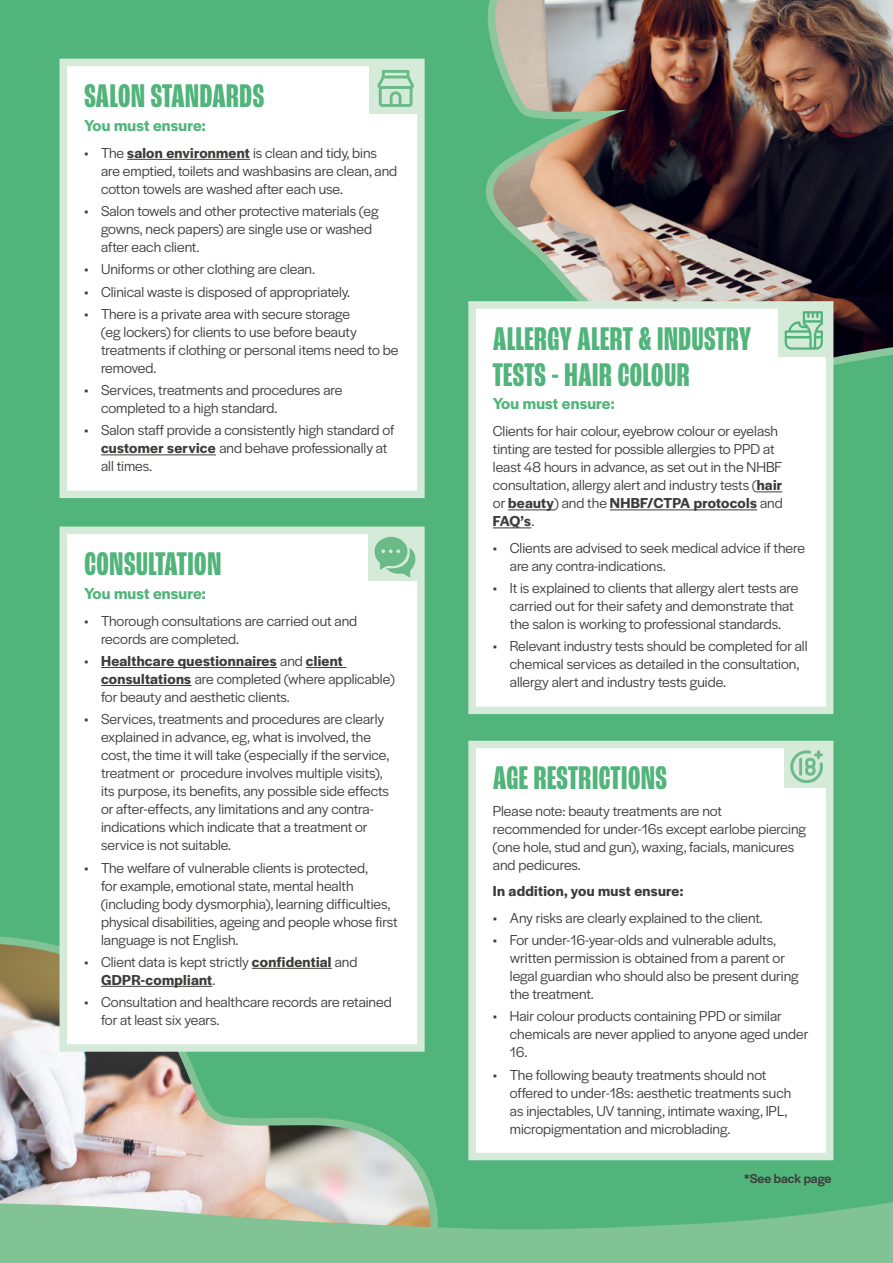
<style>
.page{position:relative;width:893px;height:1263px;background:#51b47a}
.page>*{position:absolute;margin:0;border:0;box-sizing:border-box;transform-origin:0 0}
.t1{font:700 extra-condensed 34.5px/36px "Roc Grotesk";color:#51b47a;scale:1.15 1}
.t2{font:600 16.5px "Halyard Display";letter-spacing:.01em;color:#51b47a}
.t3{font:15px/18px "Halyard Display";color:#3c3c3b}
.t4{font:600 15px "Halyard Display";letter-spacing:.02em;color:#3c3c3b}
.t5{font:500 13.5px "Halyard Display";color:#3c3c3b}
.s1{font-weight:600}
</style>
<div class="page">
<div style="left:63px;top:62px;width:358px;height:432px;background:#fff"></div>
<hr style="left:127px;top:159px;width:123px;height:1px;background:#3c3c3b">
<hr style="left:101px;top:454px;width:115px;height:1px;background:#3c3c3b">
<div style="left:60px;top:59px;width:365px;height:439px;border:8px solid #d6eada"></div>
<img style="left:486px;top:0;width:407px;height:388px">
<img style="left:0;top:929px;width:435px;height:269px">
<div style="left:369px;top:62px;width:52px;height:51px;background:#d6eada"></div>
<svg style="left:377px;top:70px;width:37px;height:37px"></svg>
<div style="left:63px;top:530px;width:358px;height:518px;background:#fff"></div>
<hr style="left:101px;top:667px;width:176px;height:1px;background:#3c3c3b">
<hr style="left:306px;top:667px;width:40px;height:1px;background:#3c3c3b">
<hr style="left:101px;top:685px;width:90px;height:1px;background:#3c3c3b">
<hr style="left:252px;top:968px;width:80px;height:1px;background:#3c3c3b">
<hr style="left:101px;top:986px;width:111px;height:1px;background:#3c3c3b">
<div style="left:60px;top:527px;width:365px;height:525px;border:8px solid #d6eada"></div>
<div style="left:369px;top:530px;width:51px;height:51px;background:#d6eada"></div>
<svg style="left:374px;top:536px;width:42px;height:42px"></svg>
<div style="left:472px;top:305px;width:358px;height:405px;background:#fff"></div>
<svg style="left:757px;top:491px;width:25px;height:1px"></svg>
<hr style="left:508px;top:509px;width:46px;height:1px;background:#3c3c3b">
<hr style="left:610px;top:509px;width:147px;height:1px;background:#3c3c3b">
<hr style="left:493px;top:527px;width:38px;height:1px;background:#3c3c3b">
<div style="left:468px;top:301px;width:365px;height:413px;border:8px solid #d6eada"></div>
<div style="left:778px;top:305px;width:51px;height:51px;background:#d6eada"></div>
<div style="left:472px;top:744px;width:358px;height:412px;background:#fff"></div>
<div style="left:468px;top:741px;width:365px;height:419px;border:8px solid #d6eada"></div>
<div style="left:785px;top:745px;width:42px;height:42px;background:#d6eada"></div>
<svg style="left:790px;top:750px;width:33px;height:34px"></svg>
<svg style="left:785px;top:311px;width:38px;height:39px"></svg>
<svg style="left:0;top:1198px;width:893px;height:65px;fill:#81c395"></svg>
<h1 class="t1" style="left:84px;top:78px;width:159px">SALON STANDARDS</h1>
<p class="t2" style="left:84px;top:113px;width:123px">You must ensure:</p>
<p class="t3" style="left:101px;top:143px;width:298px;text-indent:-17px">• The <span class="s1">salon environment</span> is clean and tidy, bins are emptied, toilets and washbasins are clean, and cotton towels are washed after each use.</p>
<p class="t3" style="left:101px;top:201px;width:279px;text-indent:-17px">• Salon towels and other protective materials (eg gowns, neck papers) are single use or washed after each client.</p>
<p class="t3" style="left:84px;top:259px;width:233px">• Uniforms or other clothing are clean.</p>
<p class="t3" style="left:84px;top:282px;width:268px">• Clinical waste is disposed of appropriately.</p>
<p class="t3" style="left:101px;top:304px;width:299px;text-indent:-17px">• There is a private area with secure storage<br>(eg lockers) for clients to use before beauty treatments if clothing or personal items need to be removed.</p>
<p class="t3" style="left:101px;top:380px;width:243px;text-indent:-17px">• Services, treatments and procedures are completed to a high standard.</p>
<p class="t3" style="left:101px;top:420px;width:295px;text-indent:-17px">• Salon staff provide a consistently high standard of <span class="s1">customer service</span> and behave professionally at all times.</p>
<h1 class="t1" style="left:84px;top:546px;width:121px">CONSULTATION</h1>
<p class="t2" style="left:84px;top:581px;width:123px">You must ensure:</p>
<p class="t3" style="left:101px;top:611px;width:258px;text-indent:-17px">• Thorough consultations are carried out and records are completed.</p>
<p class="t3" style="left:101px;top:651px;width:295px;text-indent:-17px">• <span class="s1">Healthcare questionnaires</span> and <span class="s1">client consultations</span> are completed (where applicable) for beauty and aesthetic clients.</p>
<p class="t3" style="left:101px;top:709px;width:290px;text-indent:-17px">• Services, treatments and procedures are clearly explained in advance, eg, what is involved, the cost, the time it will take (especially if the service, treatment or procedure involves multiple visits), its purpose, its benefits, any possible side effects or after-effects, any limitations and any contra&shy;indications which indicate that a treatment or service is not suitable.</p>
<p class="t3" style="left:101px;top:858px;width:298px;text-indent:-17px">• The welfare of vulnerable clients is protected,<br>for example, emotional state, mental health (including body dysmorphia), learning difficulties, physical disabilities, ageing and people whose first language is not English.</p>
<p class="t3" style="left:101px;top:952px;width:258px;text-indent:-17px">• Client data is kept strictly <span class="s1">confidential</span> and<br><span class="s1">GDPR-compliant</span>.</p>
<p class="t3" style="left:101px;top:992px;width:292px;text-indent:-17px">• Consultation and healthcare records are retained for at least six years.</p>
<h1 class="t1" style="left:493px;top:321px;width:226px">ALLERGY ALERT &amp; INDUSTRY<br>TESTS - HAIR COLOUR</h1>
<p class="t2" style="left:493px;top:392px;width:123px">You must ensure:</p>
<p class="t3" style="left:493px;top:421px;width:291px">Clients for hair colour, eyebrow colour or eyelash tinting are tested for possible allergies to PPD at least 48 hours in advance, as set out in the NHBF consultation, allergy alert and industry tests (<span class="s1">hair </span>or <span class="s1">beauty</span>) and the <span class="s1">NHBF/CTPA protocols</span> and <span class="s1">FAQ’s</span>.</p>
<p class="t3" style="left:510px;top:538px;width:297px;text-indent:-17px">• Clients are advised to seek medical advice if there are any contra-indications.</p>
<p class="t3" style="left:510px;top:578px;width:290px;text-indent:-17px">• It is explained to clients that allergy alert tests are carried out for their safety and demonstrate that the salon is working to professional standards.</p>
<p class="t3" style="left:510px;top:636px;width:299px;text-indent:-17px">• Relevant industry tests should be completed for all chemical services as detailed in the consultation, allergy alert and industry tests guide.</p>
<h1 class="t1" style="left:493px;top:760px;width:153px">AGE RESTRICTIONS</h1>
<p class="t3" style="left:493px;top:801px;width:315px">Please note: beauty treatments are not recommended for under-16s except earlobe piercing (one hole, stud and gun), waxing, facials, manicures and pedicures.</p>
<p class="t4" style="left:493px;top:881px;width:192px">In addition, you must ensure:</p>
<p class="t3" style="left:493px;top:908px;width:272px">• Any risks are clearly explained to the client.</p>
<p class="t3" style="left:510px;top:930px;width:290px;text-indent:-17px">• For under-16-year-olds and vulnerable adults, written permission is obtained from a parent or legal guardian who should also be present during the treatment.</p>
<p class="t3" style="left:510px;top:1006px;width:300px;text-indent:-17px">• Hair colour products containing PPD or similar chemicals are never applied to anyone aged under<br>16.</p>
<p class="t3" style="left:510px;top:1065px;width:283px;text-indent:-17px">• The following beauty treatments should not offered to under-18s: aesthetic treatments such as injectables, UV tanning, intimate waxing, IPL, micropigmentation and microblading.</p>
<p class="t5" style="left:744px;top:1169px;width:89px">*See back page</p>
</div>
